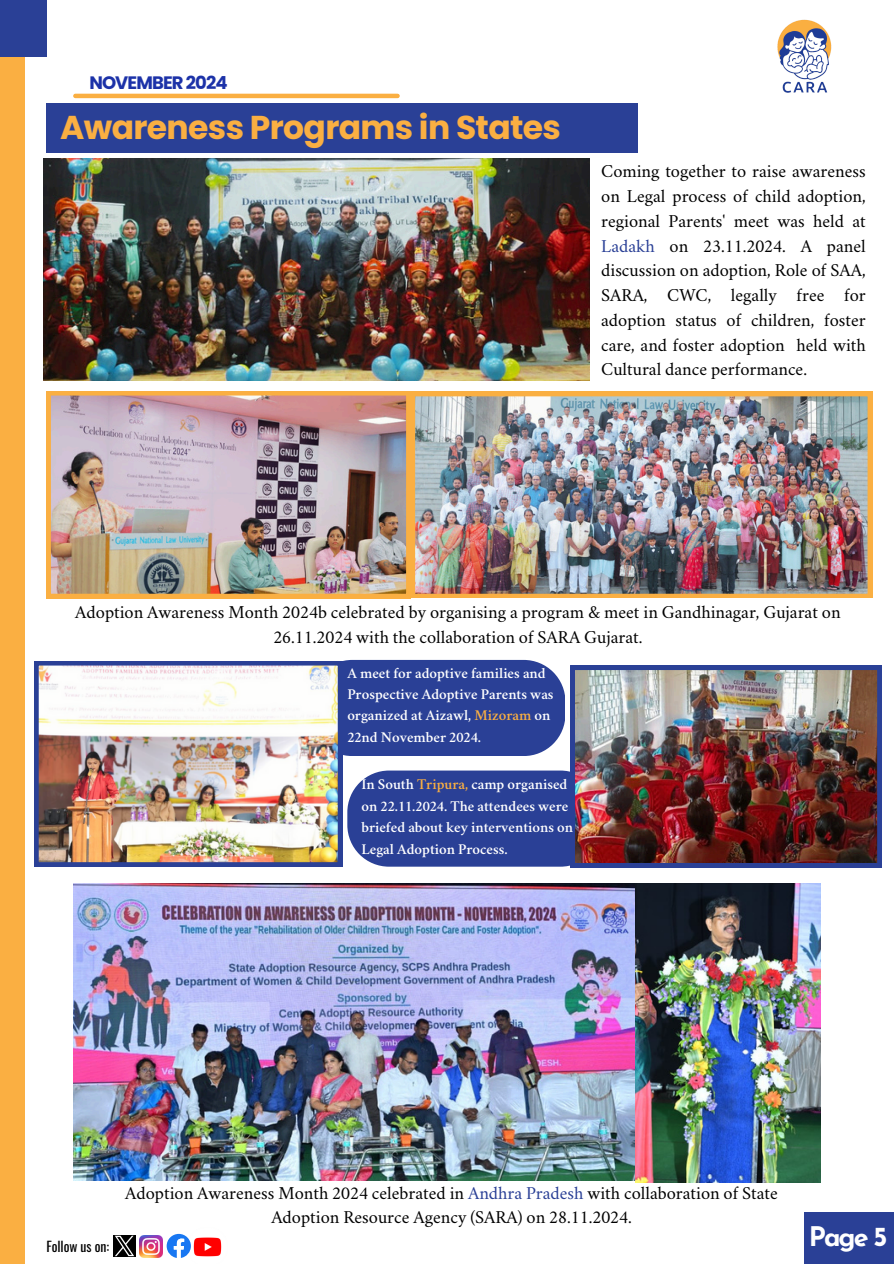
<style>
.page{position:relative;width:894px;height:1264px;background:#fff}
.page>*{position:absolute;margin:0;border:0;box-sizing:border-box;transform-origin:0 0}
.t1{font:700 33px "Poppins";letter-spacing:-.02em;color:#faaf42}
.t2{font:700 27px "Josefin Sans";color:#fff}
.t3{font:18px/24.8px "Crimson";color:#000;text-align:center}
.t4{font:700 18px "Poppins";letter-spacing:-.05em;color:#1c32a8}
.t5{font:600 15px/21.3px "Crimson";color:#fff}
.t6{font:13.65px "Oswald";color:#000}
.s1{color:#2a4096}
.s2{color:#faaf42}
</style>
<div class="page">
<div style="left:0;top:0;width:24px;height:1263px;background:#faaf42"></div>
<hr style="left:75px;top:94px;width:322px;height:4px;background:#faaf42">
<div style="left:0;top:0;width:46px;height:56px;background:#2a4096"></div>
<div style="left:804px;top:1212px;width:89px;height:51px;background:#2a4096"></div>
<img style="left:777px;top:19px;width:55px;height:74px">
<div style="left:46px;top:103px;width:592px;height:50px;background:#2a4096"></div>
<img style="left:140px;top:1235px;width:23px;height:22px">
<img style="left:193px;top:1237px;width:29px;height:20px">
<svg style="left:167px;top:1233px;width:24px;height:25px"></svg>
<img style="left:114px;top:1235px;width:21px;height:21px">
<img style="left:44px;top:159px;width:545px;height:221px">
<div style="left:347px;top:770px;width:223px;height:96px;background:#2a4096"></div>
<img style="left:570px;top:665px;width:311px;height:202px">
<div style="left:342px;top:660px;width:223px;height:96px;background:#2a4096"></div>
<img style="left:34px;top:661px;width:308px;height:205px">
<img style="left:46px;top:391px;width:364px;height:207px">
<img style="left:410px;top:392px;width:461px;height:206px">
<img style="left:73px;top:883px;width:562px;height:297px">
<img style="left:635px;top:883px;width:185px;height:299px">
<p class="t4" style="left:89px;top:70px;width:140px">NOVEMBER 2024</p>
<p class="t1" style="left:60px;top:104px;width:502px">Awareness Programs in States</p>
<p class="t3" style="left:601px;top:161px;width:266px;text-align:justify">Coming together to raise awareness on Legal process of child adoption, regional Parents' meet was held at <span class="s1">Ladakh</span> on 23.11.2024. A panel discussion on adoption, Role of SAA, SARA, CWC, legally free for adoption status of children, foster care, and foster adoption held with Cultural dance performance.</p>
<h4 class="t3" style="left:75px;top:601px;width:766px">Adoption Awareness Month 2024b celebrated by organising a program &amp; meet in Gandhinagar, Gujarat on<br>26.11.2024 with the collaboration of SARA Gujarat.</h4>
<p class="t5" style="left:347px;top:664px;width:208px">A meet for adoptive families and<br>Prospective Adoptive Parents was organized at Aizawl, <span class="s2">Mizoram</span> on<br>22nd November 2024.</p>
<p class="t5" style="left:361px;top:775px;width:213px">In South <span class="s2">Tripura,</span> camp organised on 22.11.2024. The attendees were briefed about key interventions on<br>Legal Adoption Process.</p>
<h1 class="t6" style="left:46px;top:1235px;width:64px">Follow us on:</h1>
<h4 class="t3" style="left:125px;top:1182px;width:654px">Adoption Awareness Month 2024 celebrated in <span class="s1">Andhra Pradesh</span> with collaboration of State<br>Adoption Resource Agency (SARA) on 28.11.2024.</h4>
<h3 class="t2" style="left:808px;top:1225px;width:80px">Page 5</h3>
</div>
